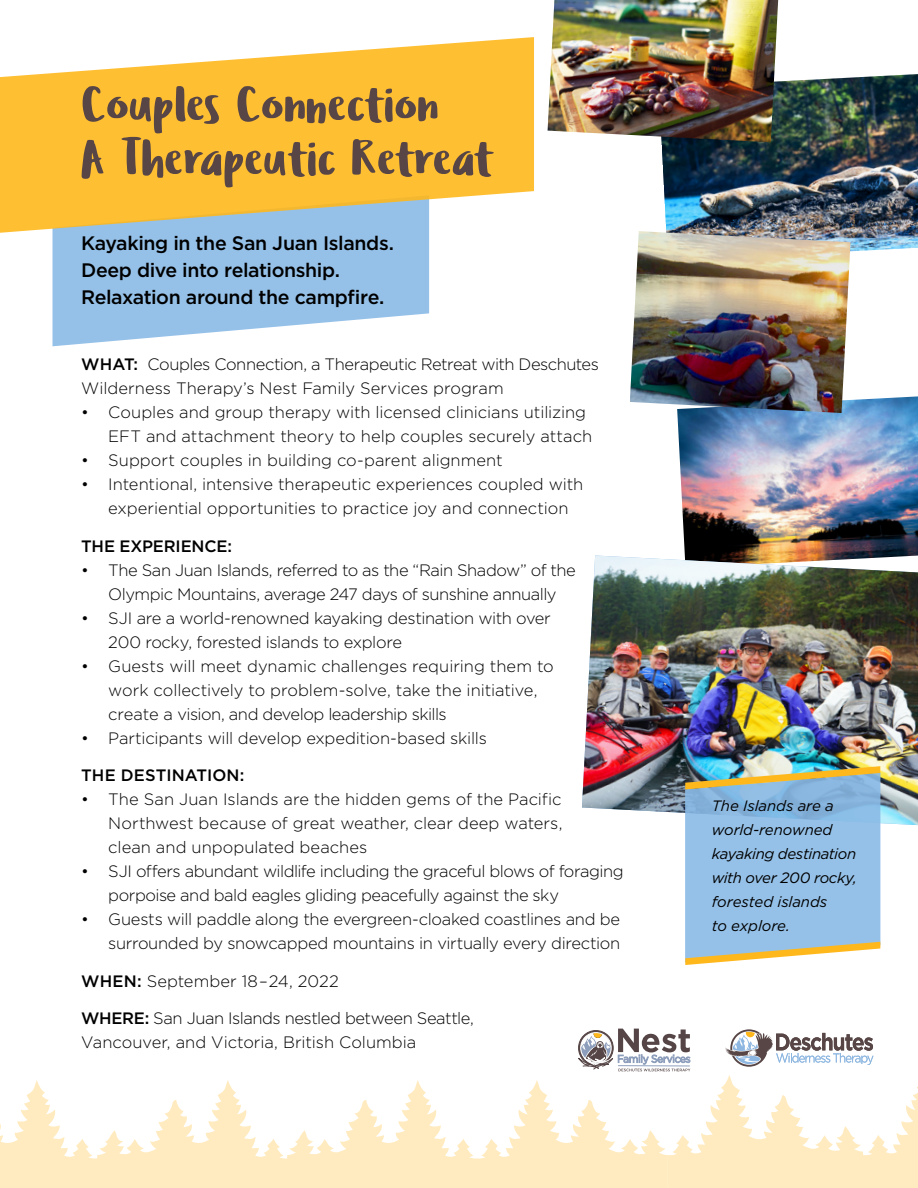
<style>
.page{position:relative;width:918px;height:1188px;background:#fff}
.page>*{position:absolute;margin:0;border:0;box-sizing:border-box;transform-origin:0 0}
.t1{font:50.4px/54px "Ludicrous";color:#584646;scale:1.04 1}
.t2{font:500 19.5px/27px "Gotham";letter-spacing:-.02em;color:#000}
.t3{font:300 16.5px/24px "Gotham";letter-spacing:-.015em;color:#000}
.t4{font:500 16.5px "Gotham";letter-spacing:-.005em;color:#000}
.t5{font:300 16.5px "Gotham";letter-spacing:.005em;color:#000}
.t6{font:italic 15px/24px "Gotham";letter-spacing:-.01em;color:#000}
.s1{font-weight:500}
</style>
<div class="page">
<svg style="left:52px;top:236px;width:377px;height:110px;background:#a4caeb"></svg>
<img style="left:677px;top:396px;width:241px;height:160px">
<img style="left:661px;top:74px;width:257px;height:178px">
<img style="left:630px;top:231px;width:220px;height:182px">
<img style="left:548px;top:0;width:230px;height:142px">
<img style="left:582px;top:556px;width:336px;height:269px">
<svg style="left:0;top:37px;width:534px;height:199px;background:#f6c85e"></svg>
<svg style="left:685px;top:766px;width:195px;height:199px;background:#9cc0d7"></svg>
<svg style="left:578px;top:1029px;width:340px;height:159px"></svg>
<svg style="left:0;top:1080px;width:668px;height:108px;fill:#ffebbf"></svg>
<h1 class="t1" style="left:82px;top:78px;width:399px">Couples Connection<br>A Therapeutic Retreat</h1>
<p class="t2" style="left:81px;top:229px;width:314px">Kayaking in the San Juan Islands.<br>Deep dive into relationship.<br>Relaxation around the campfire.</p>
<p class="t3" style="left:81px;top:352px;width:519px"><span class="s1">WHAT:</span> Couples Connection, a Therapeutic Retreat with Deschutes<br>Wilderness Therapy’s Nest Family Services program</p>
<p class="t3" style="left:108px;top:400px;width:485px;text-indent:-27px">• Couples and group therapy with licensed clinicians utilizing<br>EFT and attachment theory to help couples securely attach</p>
<p class="t3" style="left:81px;top:448px;width:423px">• Support couples in building co-parent alignment</p>
<p class="t3" style="left:108px;top:472px;width:476px;text-indent:-27px">• Intentional, intensive therapeutic experiences coupled with experiential opportunities to practice joy and connection</p>
<p class="t4" style="left:81px;top:535px;width:152px">THE EXPERIENCE:</p>
<p class="t3" style="left:81px;top:558px;width:496px;text-align:center">• The San Juan Islands, referred to as the “Rain Shadow” of the<br>Olympic Mountains, average 247 days of sunshine annually</p>
<p class="t3" style="left:108px;top:606px;width:444px;text-indent:-27px">• SJI are a world-renowned kayaking destination with over<br>200 rocky, forested islands to explore</p>
<p class="t3" style="left:108px;top:654px;width:447px;text-indent:-27px">• Guests will meet dynamic challenges requiring them to work collectively to problem-solve, take the initiative, create a vision, and develop leadership skills</p>
<p class="t3" style="left:81px;top:726px;width:407px">• Participants will develop expedition-based skills</p>
<p class="t4" style="left:81px;top:765px;width:165px">THE DESTINATION:</p>
<p class="t3" style="left:108px;top:787px;width:456px;text-align:justify;text-indent:-27px">• The San Juan Islands are the hidden gems of the Pacific Northwest because of great weather, clear deep waters, clean and unpopulated beaches</p>
<p class="t3" style="left:108px;top:859px;width:517px;text-indent:-27px">• SJI offers abundant wildlife including the graceful blows of foraging porpoise and bald eagles gliding peacefully against the sky</p>
<p class="t3" style="left:81px;top:907px;width:540px;text-align:right">• Guests will paddle along the evergreen-cloaked coastlines and be surrounded by snowcapped mountains in virtually every direction</p>
<p class="t5" style="left:81px;top:972px;width:259px"><span class="s1">WHEN:</span> September 18–24, 2022</p>
<p class="t3" style="left:81px;top:1006px;width:394px"><span class="s1">WHERE:</span> San Juan Islands nestled between Seattle,<br>Vancouver, and Victoria, British Columbia</p>
<p class="t6" style="left:712px;top:793px;width:147px">The Islands are a world-renowned kayaking destination with over 200 rocky, forested islands<br>to explore.</p>
</div>
